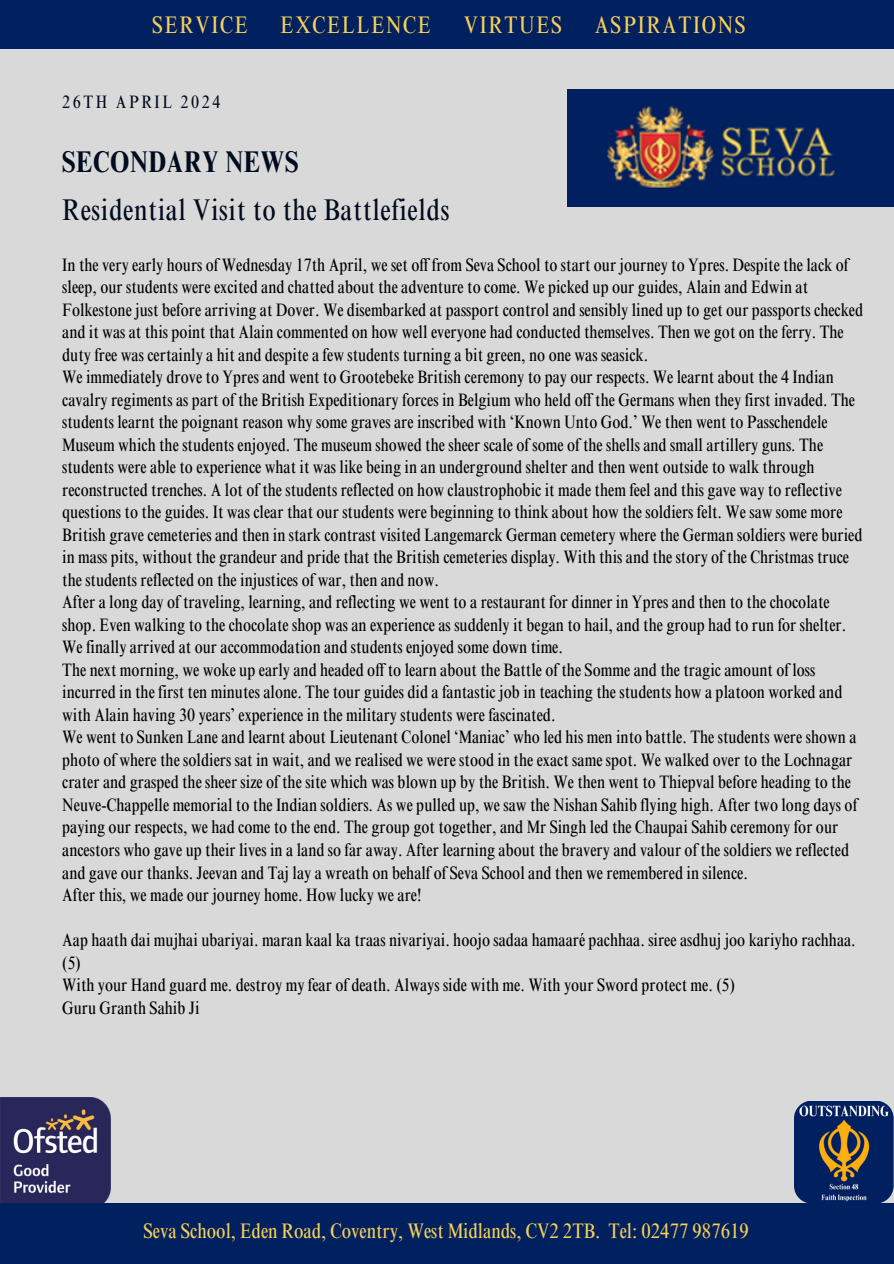
<style>
.page{position:relative;width:894px;height:1264px;background:#fff}
.page>*{position:absolute;margin:0;border:0;box-sizing:border-box;transform-origin:0 0}
.t1{font:condensed 30px "Times NRMT Pro";letter-spacing:.02em;color:#000b1d}
.t2{font:700 condensed 30px "Times NRMT Pro";letter-spacing:.02em;color:#000b1d}
.t3{font:condensed 24px "Times NRMT Pro";letter-spacing:.07em;color:#f7d057}
.t4{font:condensed 21px "Times NRMT Pro";color:#f7d057}
.t5{font:condensed 18px/22.5px "Times NRMT Pro";color:#000}
.t6{font:condensed 18px "Times NRMT Pro";letter-spacing:.14em;color:#000b1d}
</style>
<div class="page">
<div style="left:0;top:0;width:893px;height:1263px;background:#d9d9d9"></div>
<img style="left:567px;top:89px;width:326px;height:117px">
<div style="left:0;top:0;width:893px;height:48px;background:#002060"></div>
<img style="left:0;top:1097px;width:110px;height:106px">
<div style="left:0;top:1203px;width:893px;height:60px;background:#002060"></div>
<svg style="left:794px;top:1101px;width:99px;height:102px;background:#2f3f60"></svg>
<p class="t3" style="left:152px;top:16px;width:97px">SERVICE</p>
<p class="t3" style="left:280px;top:16px;width:152px">EXCELLENCE</p>
<p class="t3" style="left:463px;top:16px;width:99px">VIRTUES</p>
<p class="t3" style="left:594px;top:16px;width:152px">ASPIRATIONS</p>
<p class="t6" style="left:62px;top:95px;width:160px">26TH APRIL 2024</p>
<h2 class="t2" style="left:62px;top:150px;width:238px">SECONDARY NEWS</h2>
<h4 class="t1" style="left:62px;top:199px;width:388px">Residential Visit to the Battlefields</h4>
<p class="t5" style="left:62px;top:255px;width:802px">In the very early hours of Wednesday 17th April, we set off from Seva School to start our journey to Ypres. Despite the lack of sleep, our students were excited and chatted about the adventure to come. We picked up our guides, Alain and Edwin at Folkestone just before arriving at Dover. We disembarked at passport control and sensibly lined up to get our passports checked and it was at this point that Alain commented on how well everyone had conducted themselves. Then we got on the ferry. The duty free was certainly a hit and despite a few students turning a bit green, no one was seasick.</p>
<p class="t5" style="left:62px;top:368px;width:801px">We immediately drove to Ypres and went to Grootebeke British ceremony to pay our respects. We learnt about the 4 Indian cavalry regiments as part of the British Expeditionary forces in Belgium who held off the Germans when they first invaded. The students learnt the poignant reason why some graves are inscribed with ‘Known Unto God.’ We then went to Passchendele Museum which the students enjoyed. The museum showed the sheer scale of some of the shells and small artillery guns. The students were able to experience what it was like being in an underground shelter and then went outside to walk through reconstructed trenches. A lot of the students reflected on how claustrophobic it made them feel and this gave way to reflective questions to the guides. It was clear that our students were beginning to think about how the soldiers felt. We saw some more British grave cemeteries and then in stark contrast visited Langemarck German cemetery where the German soldiers were buried in mass pits, without the grandeur and pride that the British cemeteries display. With this and the story of the Christmas truce the students reflected on the injustices of war, then and now.</p>
<p class="t5" style="left:62px;top:593px;width:785px">After a long day of traveling, learning, and reflecting we went to a restaurant for dinner in Ypres and then to the chocolate shop. Even walking to the chocolate shop was an experience as suddenly it began to hail, and the group had to run for shelter.<br>We finally arrived at our accommodation and students enjoyed some down time.</p>
<p class="t5" style="left:62px;top:660px;width:781px">The next morning, we woke up early and headed off to learn about the Battle of the Somme and the tragic amount of loss incurred in the first ten minutes alone. The tour guides did a fantastic job in teaching the students how a platoon worked and with Alain having 30 years’ experience in the military students were fascinated.</p>
<p class="t5" style="left:62px;top:728px;width:796px">We went to Sunken Lane and learnt about Lieutenant Colonel ‘Maniac’ who led his men into battle. The students were shown a photo of where the soldiers sat in wait, and we realised we were stood in the exact same spot. We walked over to the Lochnagar crater and grasped the sheer size of the site which was blown up by the British. We then went to Thiepval before heading to the Neuve-Chappelle memorial to the Indian soldiers. As we pulled up, we saw the Nishan Sahib flying high. After two long days of paying our respects, we had come to the end. The group got together, and Mr Singh led the Chaupai Sahib ceremony for our ancestors who gave up their lives in a land so far away. After learning about the bravery and valour of the soldiers we reflected and gave our thanks. Jeevan and Taj lay a wreath on behalf of Seva School and then we remembered in silence.</p>
<p class="t5" style="left:62px;top:885px;width:361px">After this, we made our journey home. How lucky we are!</p>
<p class="t5" style="left:62px;top:930px;width:794px">Aap haath dai mujhai ubariyai. maran kaal ka traas nivariyai. hoojo sadaa hamaaré pachhaa. siree asdhuj joo kariyho rachhaa. (5)</p>
<p class="t5" style="left:62px;top:975px;width:674px">With your Hand guard me. destroy my fear of death. Always side with me. With your Sword protect me. (5)</p>
<p class="t5" style="left:62px;top:998px;width:139px">Guru Granth Sahib Ji</p>
<p class="t4" style="left:143px;top:1222px;width:606px">Seva School, Eden Road, Coventry, West Midlands, CV2 2TB. Tel: 02477 987619</p>
</div>
